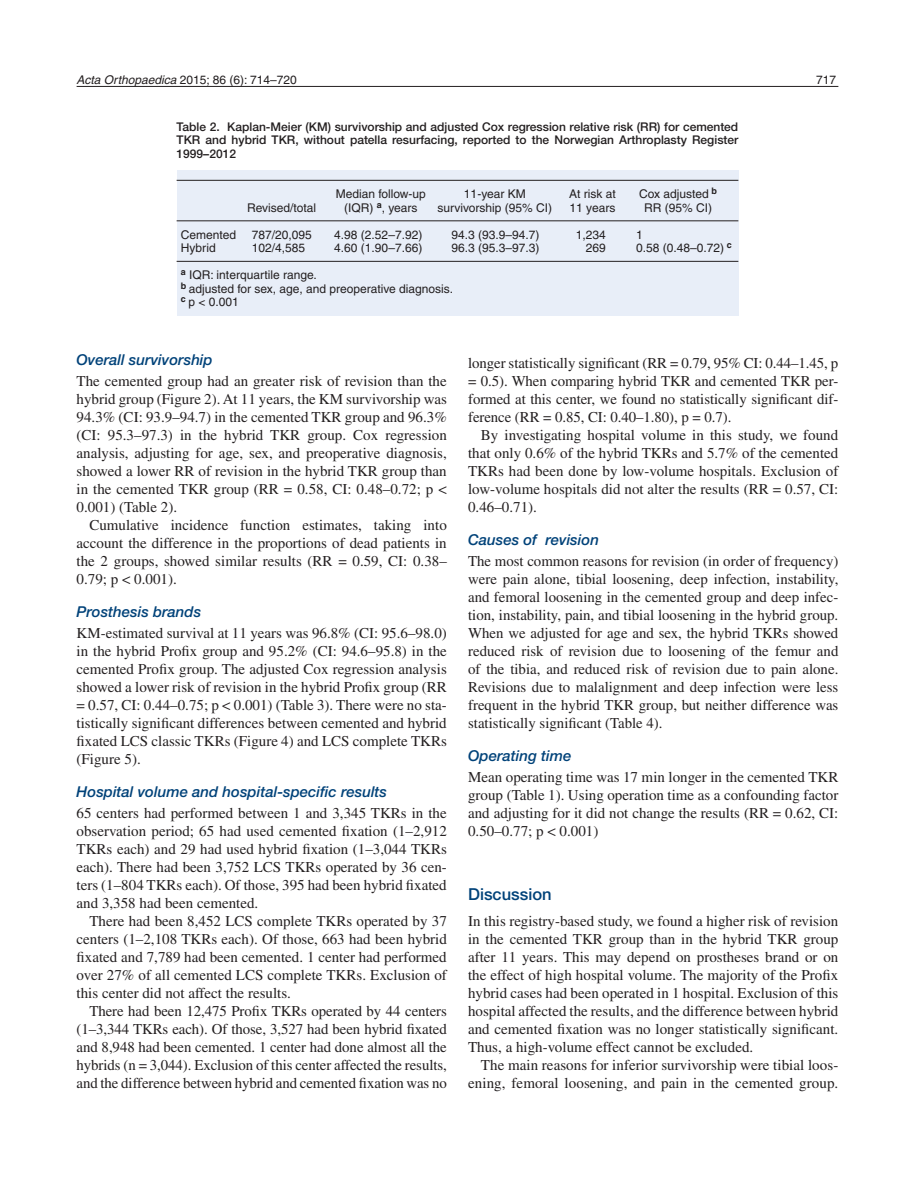
<style>
.page{position:relative;width:915px;height:1191px;background:#fff}
.page>*{position:absolute;margin:0;border:0;box-sizing:border-box;transform-origin:0 0}
.t1{font:500 16.5px "Helvetica Neue LTW1 G";color:#004279}
.t2{font:15px/18px "Times";color:#231f20;text-align:justify}
.t3{font:italic 500 15px "Helvetica Neue LTW1 G";color:#004279}
.t4{font:12px/13.5px "Helvetica";color:#231f20}
.t5{font:500 12px/13.5px "Helvetica Neue LTW1 G";color:#231f20;text-align:justify}
.s1{font-style:italic}
</style>
<div class="page">
<hr style="left:77px;top:86px;width:761px;height:1px;background:#231f20">
<div style="left:176px;top:170px;width:562px;height:146px;background:#e8eef8"></div>
<hr style="left:176px;top:180px;width:562px;height:1px;background:#231f20">
<hr style="left:176px;top:220px;width:562px;height:1px;background:#231f20">
<hr style="left:176px;top:261px;width:562px;height:1px;background:#231f20">
<p class="t4" style="left:77px;top:73px;width:222px"><span class="s1">Acta Orthopaedica</span> 2015; 86 (6): 714–720</p>
<p class="t4" style="left:816px;top:73px;width:22px">717</p>
<p class="t5" style="left:176px;top:120px;width:563px">Table 2. Kaplan-Meier (KM) survivorship and adjusted Cox regression relative risk (RR) for cemented TKR and hybrid TKR, without patella resurfacing, reported to the Norwegian Arthroplasty Register 1999–2012</p>
<p class="t4" style="left:335px;top:187px;width:92px">Median follow-up</p>
<p class="t4" style="left:464px;top:187px;width:63px">11-year KM</p>
<p class="t4" style="left:569px;top:187px;width:48px">At risk at</p>
<p class="t4" style="left:639px;top:187px;width:79px">Cox adjusted <sup>b</sup></p>
<p class="t4" style="left:247px;top:201px;width:71px">Revised/total</p>
<p class="t4" style="left:344px;top:201px;width:75px">(IQR) <sup>a</sup>, years</p>
<p class="t4" style="left:437px;top:201px;width:116px">survivorship (95% CI)</p>
<p class="t4" style="left:569px;top:201px;width:47px">11 years</p>
<p class="t4" style="left:643px;top:201px;width:70px">RR (95% CI)</p>
<p class="t4" style="left:181px;top:228px;width:57px">Cemented</p>
<p class="t4" style="left:251px;top:228px;width:62px">787/20,095</p>
<p class="t4" style="left:334px;top:228px;width:90px">4.98 (2.52–7.92)</p>
<p class="t4" style="left:451px;top:228px;width:90px">94.3 (93.9–94.7)</p>
<p class="t4" style="left:575px;top:228px;width:32px">1,234</p>
<p class="t4" style="left:635px;top:228px;width:8px">1</p>
<p class="t4" style="left:181px;top:241px;width:36px">Hybrid</p>
<p class="t4" style="left:251px;top:241px;width:55px">102/4,585</p>
<p class="t4" style="left:334px;top:241px;width:90px">4.60 (1.90–7.66)</p>
<p class="t4" style="left:451px;top:241px;width:90px">96.3 (95.3–97.3)</p>
<p class="t4" style="left:585px;top:241px;width:22px">269</p>
<p class="t4" style="left:635px;top:241px;width:97px">0.58 (0.48–0.72) <sup>c</sup></p>
<p class="t4" style="left:181px;top:268px;width:273px"><sup>a</sup> IQR: interquartile range.<br><sup>b</sup> adjusted for sex, age, and preoperative diagnosis. <sup>c</sup> p &lt; 0.001</p>
<p class="t3" style="left:77px;top:350px;width:138px">Overall survivorship</p>
<p class="t2" style="left:77px;top:371px;width:371px">The cemented group had an greater risk of revision than the hybrid group (Figure 2). At 11 years, the KM survivorship was 94.3% (CI: 93.9–94.7) in the cemented TKR group and 96.3% (CI: 95.3–97.3) in the hybrid TKR group. Cox regression analysis, adjusting for age, sex, and preoperative diagnosis, showed a lower RR of revision in the hybrid TKR group than in the cemented TKR group (RR = 0.58, CI: 0.48–0.72; p &lt; 0.001) (Table 2).</p>
<p class="t2" style="left:77px;top:515px;width:371px;text-indent:13px">Cumulative incidence function estimates, taking into account the difference in the proportions of dead patients in the 2 groups, showed similar results (RR = 0.59, CI: 0.38– 0.79; p &lt; 0.001).</p>
<p class="t3" style="left:77px;top:602px;width:126px">Prosthesis brands</p>
<p class="t2" style="left:77px;top:623px;width:371px">KM-estimated survival at 11 years was 96.8% (CI: 95.6–98.0) in the hybrid Profix group and 95.2% (CI: 94.6–95.8) in the cemented Profix group. The adjusted Cox regression analysis showed a lower risk of revision in the hybrid Profix group (RR = 0.57, CI: 0.44–0.75; p &lt; 0.001) (Table 3). There were no sta&shy;tistically significant differences between cemented and hybrid fixated LCS classic TKRs (Figure 4) and LCS complete TKRs (Figure 5).</p>
<p class="t3" style="left:77px;top:782px;width:312px">Hospital volume and hospital-specific results</p>
<p class="t2" style="left:77px;top:803px;width:371px">65 centers had performed between 1 and 3,345 TKRs in the observation period; 65 had used cemented fixation (1–2,912<br>TKRs each) and 29 had used hybrid fixation (1–3,044 TKRs each). There had been 3,752 LCS TKRs operated by 36 cen&shy;ters (1–804 TKRs each). Of those, 395 had been hybrid fixated and 3,358 had been cemented.</p>
<p class="t2" style="left:77px;top:911px;width:371px;text-indent:13px">There had been 8,452 LCS complete TKRs operated by 37 centers (1–2,108 TKRs each). Of those, 663 had been hybrid fixated and 7,789 had been cemented. 1 center had performed over 27% of all cemented LCS complete TKRs. Exclusion of this center did not affect the results.</p>
<p class="t2" style="left:77px;top:1001px;width:371px;text-indent:13px">There had been 12,475 Profix TKRs operated by 44 centers (1–3,344 TKRs each). Of those, 3,527 had been hybrid fixated and 8,948 had been cemented. 1 center had done almost all the hybrids (n = 3,044). Exclusion of this center affected the results, and the difference between hybrid and cemented fixation was no</p>
<p class="t2" style="left:468px;top:353px;width:371px">longer statistically significant (RR = 0.79, 95% CI: 0.44–1.45, p = 0.5). When comparing hybrid TKR and cemented TKR per&shy;formed at this center, we found no statistically significant dif&shy;ference (RR = 0.85, CI: 0.40–1.80), p = 0.7).</p>
<p class="t2" style="left:468px;top:425px;width:371px;text-indent:13px">By investigating hospital volume in this study, we found that only 0.6% of the hybrid TKRs and 5.7% of the cemented TKRs had been done by low-volume hospitals. Exclusion of low-volume hospitals did not alter the results (RR = 0.57, CI:<br>0.46–0.71).</p>
<p class="t3" style="left:468px;top:530px;width:132px">Causes of revision</p>
<p class="t2" style="left:468px;top:551px;width:371px">The most common reasons for revision (in order of frequency) were pain alone, tibial loosening, deep infection, instability, and femoral loosening in the cemented group and deep infec&shy;tion, instability, pain, and tibial loosening in the hybrid group.<br>When we adjusted for age and sex, the hybrid TKRs showed reduced risk of revision due to loosening of the femur and of the tibia, and reduced risk of revision due to pain alone.<br>Revisions due to malalignment and deep infection were less frequent in the hybrid TKR group, but neither difference was statistically significant (Table 4).</p>
<p class="t3" style="left:468px;top:746px;width:105px">Operating time</p>
<p class="t2" style="left:468px;top:767px;width:371px">Mean operating time was 17 min longer in the cemented TKR group (Table 1). Using operation time as a confounding factor and adjusting for it did not change the results (RR = 0.62, CI:<br>0.50–0.77; p &lt; 0.001)</p>
<p class="t1" style="left:468px;top:884px;width:85px">Discussion</p>
<p class="t2" style="left:468px;top:911px;width:371px">In this registry-based study, we found a higher risk of revision in the cemented TKR group than in the hybrid TKR group after 11 years. This may depend on prostheses brand or on the effect of high hospital volume. The majority of the Profix hybrid cases had been operated in 1 hospital. Exclusion of this hospital affected the results, and the difference between hybrid and cemented fixation was no longer statistically significant.<br>Thus, a high-volume effect cannot be excluded.</p>
<p class="t2" style="left:468px;top:1055px;width:371px;text-align:right">The main reasons for inferior survivorship were tibial loos&shy;ening, femoral loosening, and pain in the cemented group.</p>
</div>
